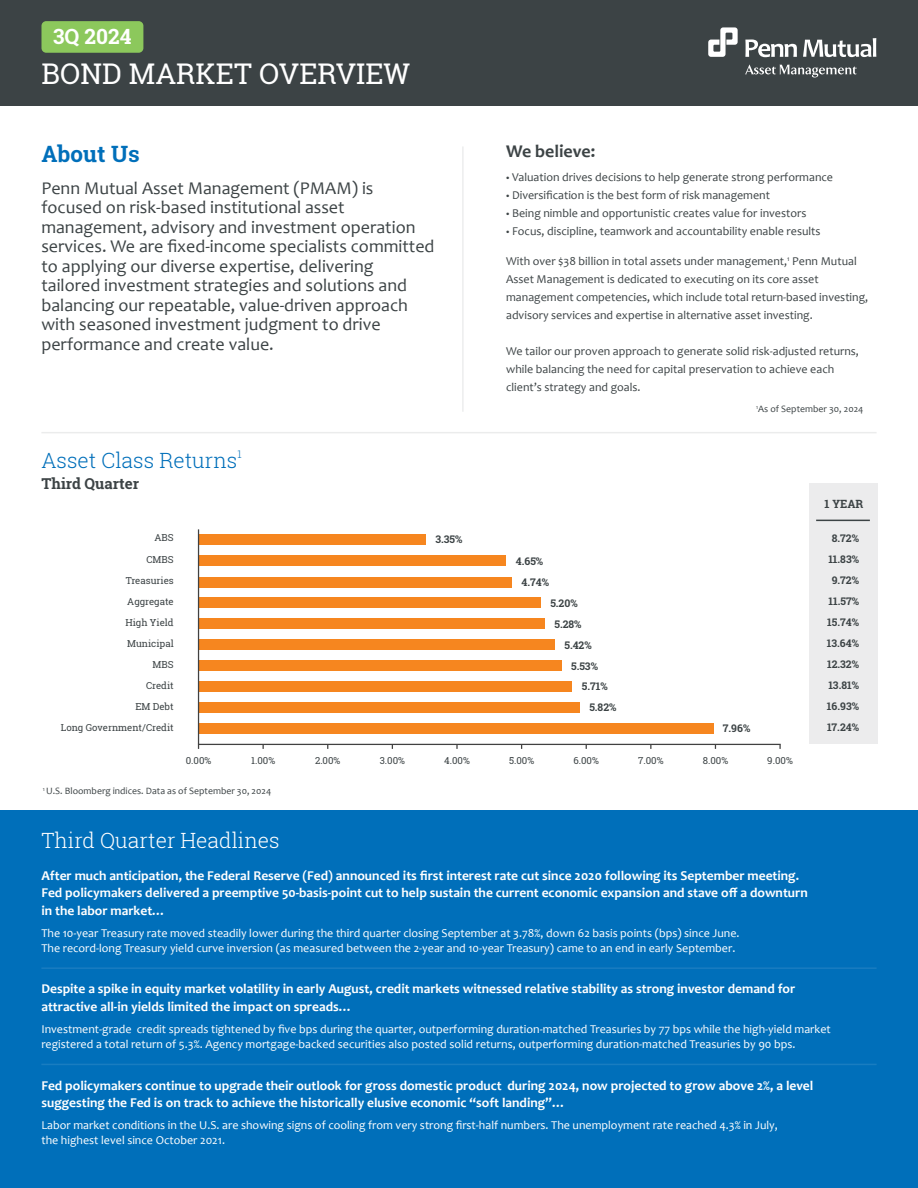
<style>
.page{position:relative;width:918px;height:1188px;background:#fff}
.page>*{position:absolute;margin:0;border:0;box-sizing:border-box;transform-origin:0 0}
.t1{font:28.5px "Roboto Slab";color:#fff}
.t2{font:700 22.5px "Roboto Slab";color:#006fba}
.t3{font:300 21px "Roboto Slab";color:#fff}
.t4{font:300 21px "Roboto Slab";color:#006fba}
.t5{font:700 21px "Roboto Slab";color:#fff}
.t6{font:18px/19.5px "Candara";color:#3c4345}
.t7{font:700 18px "Candara";color:#3c4345}
.t8{font:700 15px "Roboto Slab";color:#3c4345}
.t9{font:700 13.5px/17.2px "Candara";color:#fff}
.t10{font:12px/15px "Candara";color:#fff}
.t11{font:12px/18px "Candara";color:#3c4345}
.t12{font:700 11.4px "Roboto Slab";color:#3c4345}
.t13{font:700 10.5px/21px "Roboto Slab";color:#3c4345}
.t14{font:300 10.5px "Roboto Slab";color:#006fba}
.t15{font:9.75px "Candara";color:#3c4345}
.t16{font:9.6px "Roboto Slab";color:#3c4345}
.s1{font-family:"Myriad Pro"}
</style>
<div class="page">
<hr style="left:199px;top:744px;width:582px;height:1px;background:#414141">
<div style="left:198px;top:639px;width:357px;height:11px;background:#f6861f"></div>
<div style="left:198px;top:618px;width:347px;height:11px;background:#f6861f"></div>
<div style="left:198px;top:597px;width:343px;height:11px;background:#f6861f"></div>
<div style="left:198px;top:577px;width:314px;height:10px;background:#f6861f"></div>
<div style="left:198px;top:555px;width:308px;height:11px;background:#f6861f"></div>
<div style="left:198px;top:534px;width:228px;height:10px;background:#f6861f"></div>
<div style="left:198px;top:660px;width:364px;height:11px;background:#f6861f"></div>
<div style="left:198px;top:681px;width:374px;height:11px;background:#f6861f"></div>
<div style="left:199px;top:723px;width:514px;height:11px;background:#f6861f"></div>
<div style="left:198px;top:702px;width:382px;height:11px;background:#f6861f"></div>
<hr style="left:198px;top:529px;width:1px;height:215px;background:#414141">
<div style="left:0;top:811px;width:918px;height:377px;background:#006fba"></div>
<hr style="left:462px;top:146px;width:2px;height:266px;background:#3c4345">
<hr style="left:41px;top:432px;width:836px;height:1px;background:#3c4345">
<div style="left:0;top:0;width:918px;height:105px;background:#3c4345"></div>
<div style="left:41px;top:21px;width:102px;height:32px;background:#8cc85c;border-radius:5px"></div>
<div style="left:809px;top:484px;width:68px;height:260px;background:#ececed"></div>
<hr style="left:816px;top:520px;width:54px;height:1px;background:#3c4345">
<hr style="left:41px;top:967px;width:836px;height:2px;background:#fff">
<hr style="left:41px;top:1064px;width:836px;height:1px;background:#fff">
<svg style="left:803px;top:38px;width:73px;height:19px"></svg>
<svg style="left:745px;top:39px;width:52px;height:18px"></svg>
<svg style="left:708px;top:27px;width:30px;height:30px"></svg>
<svg style="left:745px;top:64px;width:112px;height:13px"></svg>
<h3 class="t5" style="left:53px;top:22px;width:80px">3Q 2024</h3>
<h1 class="t1" style="left:41px;top:54px;width:370px">BOND MARKET OVERVIEW</h1>
<h2 class="t2" style="left:41px;top:139px;width:100px">About Us</h2>
<p class="t6" style="left:41px;top:178px;width:395px">Penn Mutual Asset Management (PMAM) is focused on risk-based institutional asset management, advisory and investment operation services. We are fixed-income specialists committed to applying our diverse expertise, delivering tailored investment strategies and solutions and balancing our repeatable, value-driven approach with seasoned investment judgment to drive performance and create value.</p>
<h3 class="t7" style="left:506px;top:140px;width:91px">We believe:</h3>
<p class="t11" style="left:506px;top:168px;width:328px"><span class="s1">•</span> Valuation drives decisions to help generate strong performance</p>
<p class="t11" style="left:506px;top:186px;width:265px"><span class="s1">•</span> Diversification is the best form of risk management</p>
<p class="t11" style="left:506px;top:204px;width:302px"><span class="s1">•</span> Being nimble and opportunistic creates value for investors</p>
<p class="t11" style="left:506px;top:222px;width:316px"><span class="s1">•</span> Focus, discipline, teamwork and accountability enable results</p>
<p class="t11" style="left:506px;top:252px;width:364px">With over $38 billion in total assets under management,<sup>1</sup> Penn Mutual Asset Management is dedicated to executing on its core asset management competencies, which include total return-based investing, advisory services and expertise in alternative asset investing.</p>
<p class="t11" style="left:506px;top:342px;width:354px">We tailor our proven approach to generate solid risk-adjusted returns, while balancing the need for capital preservation to achieve each client’s strategy and goals.</p>
<p class="t15" style="left:756px;top:403px;width:109px"><sup>1</sup>As of September 30, 2024</p>
<h3 class="t4" style="left:41px;top:446px;width:197px">Asset Class Returns</h3>
<p class="t14" style="left:237px;top:447px;width:6px">1</p>
<p class="t8" style="left:41px;top:473px;width:99px">Third Quarter</p>
<p class="t12" style="left:825px;top:496px;width:40px">1 YEAR</p>
<p class="t16" style="left:155px;top:531px;width:21px">ABS</p>
<p class="t16" style="left:146px;top:553px;width:29px">CMBS</p>
<p class="t16" style="left:126px;top:574px;width:50px">Treasuries</p>
<p class="t16" style="left:127px;top:595px;width:48px">Aggregate</p>
<p class="t16" style="left:125px;top:616px;width:50px">High Yield</p>
<p class="t16" style="left:127px;top:637px;width:48px">Municipal</p>
<p class="t16" style="left:153px;top:658px;width:23px">MBS</p>
<p class="t16" style="left:146px;top:679px;width:29px">Credit</p>
<p class="t16" style="left:135px;top:700px;width:40px">EM Debt</p>
<p class="t16" style="left:61px;top:721px;width:115px">Long Government/Credit</p>
<p class="t13" style="left:436px;top:529px;width:28px">3.35%</p>
<p class="t13" style="left:516px;top:550px;width:29px">4.65%</p>
<p class="t13" style="left:522px;top:572px;width:29px">4.74%</p>
<p class="t13" style="left:550px;top:592px;width:29px">5.20%</p>
<p class="t13" style="left:555px;top:613px;width:29px">5.28%</p>
<p class="t13" style="left:564px;top:634px;width:29px">5.42%</p>
<p class="t13" style="left:589px;top:676px;width:29px;line-height:20.4px;text-indent:-8px">5.71%<br>5.82%</p>
<p class="t13" style="left:571px;top:655px;width:28px">5.53%</p>
<p class="t13" style="left:723px;top:717px;width:29px">7.96%</p>
<p class="t13" style="left:827px;top:528px;width:34px;text-align:center">8.72%<br>11.83%<br>9.72%<br>11.57%<br>15.74%<br>13.64%<br>12.32%<br>13.81%<br>16.93%<br>17.24%</p>
<p class="t16" style="left:186px;top:754px;width:27px">0.00%</p>
<p class="t16" style="left:251px;top:754px;width:26px">1.00%</p>
<p class="t16" style="left:315px;top:754px;width:27px">2.00%</p>
<p class="t16" style="left:380px;top:754px;width:27px">3.00%</p>
<p class="t16" style="left:444px;top:754px;width:27px">4.00%</p>
<p class="t16" style="left:509px;top:754px;width:27px">5.00%</p>
<p class="t16" style="left:573px;top:754px;width:27px">6.00%</p>
<p class="t16" style="left:638px;top:754px;width:27px">7.00%</p>
<p class="t16" style="left:703px;top:754px;width:27px">8.00%</p>
<p class="t16" style="left:767px;top:754px;width:27px">9.00%</p>
<p class="t15" style="left:43px;top:785px;width:230px"><sup>1</sup> U.S. Bloomberg indices. Data as of September 30, 2024</p>
<h3 class="t3" style="left:41px;top:826px;width:240px">Third Quarter Headlines</h3>
<p class="t9" style="left:41px;top:867px;width:768px">After much anticipation, the Federal Reserve (Fed) announced its first interest rate cut since 2020 following its September meeting.<br>Fed policymakers delivered a preemptive 50-basis-point cut to help sustain the current economic expansion and stave off a downturn in the labor market…</p>
<p class="t10" style="left:41px;top:926px;width:700px">The 10-year Treasury rate moved steadily lower during the third quarter closing September at 3.78%, down 62 basis points (bps) since June.<br>The record-long Treasury yield curve inversion (as measured between the 2-year and 10-year Treasury) came to an end in early September.</p>
<p class="t9" style="left:41px;top:980px;width:755px">Despite a spike in equity market volatility in early August, credit markets witnessed relative stability as strong investor demand for attractive all-in yields limited the impact on spreads…</p>
<p class="t10" style="left:41px;top:1022px;width:791px">Investment-grade credit spreads tightened by five bps during the quarter, outperforming duration-matched Treasuries by 77 bps while the high-yield market registered a total return of 5.3%. Agency mortgage-backed securities also posted solid returns, outperforming duration-matched Treasuries by 90 bps.</p>
<p class="t9" style="left:41px;top:1076px;width:773px">Fed policymakers continue to upgrade their outlook for gross domestic product during 2024, now projected to grow above 2%, a level suggesting the Fed is on track to achieve the historically elusive economic “soft landing”…</p>
<p class="t10" style="left:41px;top:1118px;width:738px">Labor market conditions in the U.S. are showing signs of cooling from very strong first-half numbers. The unemployment rate reached 4.3% in July, the highest level since October 2021.</p>
</div>
